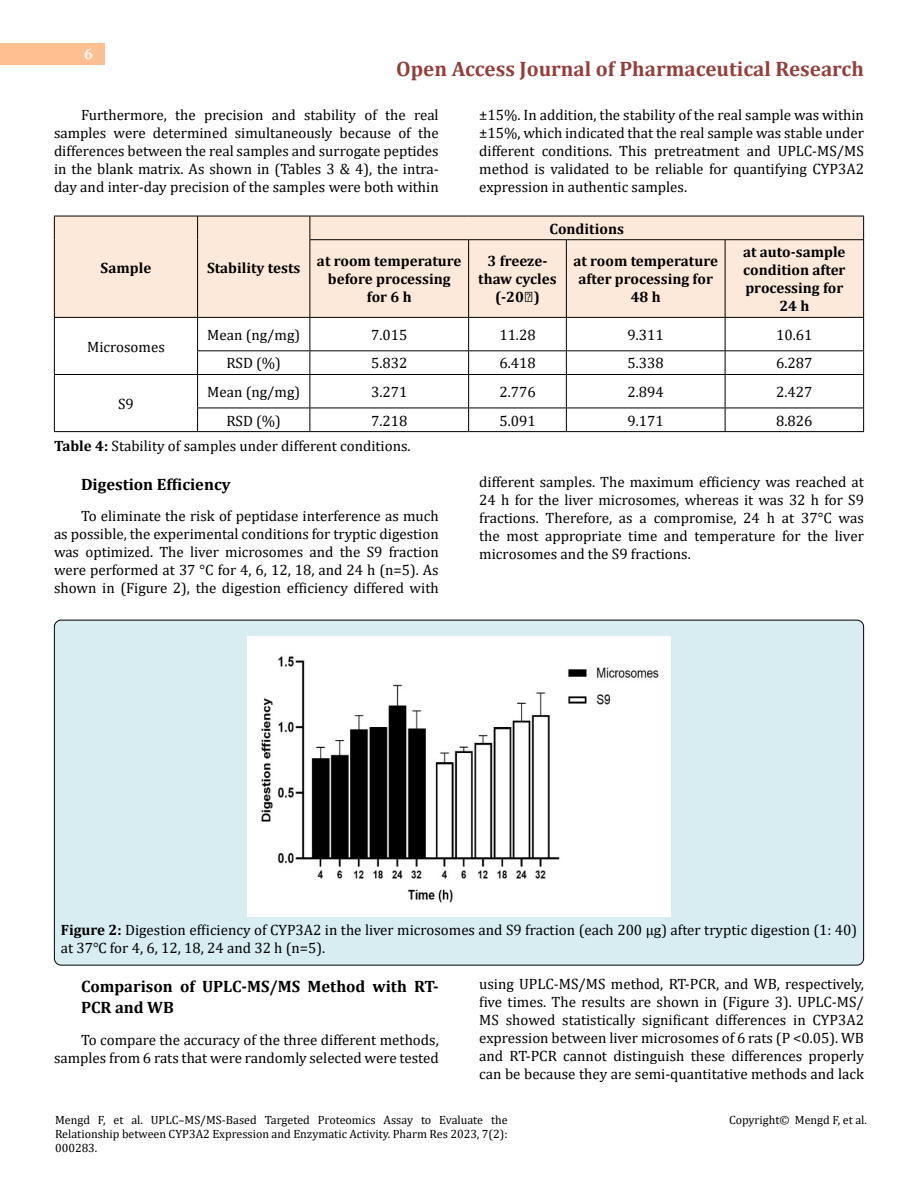
<style>
.page{position:relative;width:918px;height:1188px;background:#fff}
.page>*{position:absolute;margin:0;border:0;box-sizing:border-box;transform-origin:0 0}
.t1{font:700 21px "Cambria";color:#953f3c}
.t2{font:700 16.5px/21px "Cambria";color:#000}
.t3{font:15px/18px "Cambria";color:#000;text-align:justify}
.t4{font:700 15px/18px "Cambria";color:#000;text-align:center}
.t5{font:700 15px "Cambria";color:#fff}
.t6{font:12px/14.4px "Cambria";color:#000;text-align:justify}
.s1{font-weight:700}
</style>
<div class="page">
<div style="left:0;top:43px;width:105px;height:21px;background:#ffbf91"></div>
<div style="left:54px;top:620px;width:810px;height:345px;background:#d8edf2;border-radius:7px"></div>
<div style="left:55px;top:217px;width:808px;height:100px;background:#fde9d9"></div>
<hr style="left:54px;top:216px;width:144px;height:1px;background:#000">
<svg style="left:54px;top:216px;width:1px;height:24px"></svg>
<hr style="left:198px;top:216px;width:112px;height:1px;background:#000">
<svg style="left:197px;top:216px;width:1px;height:24px"></svg>
<hr style="left:54px;top:240px;width:1px;height:77px;background:#000">
<hr style="left:197px;top:240px;width:1px;height:77px;background:#000">
<hr style="left:310px;top:216px;width:159px;height:1px;background:#000">
<svg style="left:310px;top:216px;width:1px;height:23px"></svg>
<hr style="left:469px;top:216px;width:97px;height:1px;background:#000">
<hr style="left:566px;top:216px;width:159px;height:1px;background:#000">
<hr style="left:725px;top:216px;width:139px;height:1px;background:#000">
<svg style="left:863px;top:216px;width:1px;height:23px"></svg>
<hr style="left:310px;top:239px;width:159px;height:1px;background:#000">
<hr style="left:310px;top:240px;width:1px;height:77px;background:#000">
<hr style="left:469px;top:239px;width:97px;height:1px;background:#000">
<hr style="left:468px;top:240px;width:1px;height:77px;background:#000">
<hr style="left:566px;top:239px;width:159px;height:1px;background:#000">
<hr style="left:566px;top:240px;width:1px;height:77px;background:#000">
<hr style="left:725px;top:239px;width:139px;height:1px;background:#000">
<hr style="left:725px;top:240px;width:1px;height:77px;background:#000">
<hr style="left:863px;top:240px;width:1px;height:77px;background:#000">
<hr style="left:54px;top:317px;width:144px;height:1px;background:#000">
<hr style="left:54px;top:318px;width:1px;height:33px;background:#000">
<svg style="left:54px;top:351px;width:1px;height:23px"></svg>
<hr style="left:198px;top:317px;width:112px;height:1px;background:#000">
<hr style="left:197px;top:318px;width:1px;height:32px;background:#000">
<hr style="left:310px;top:317px;width:159px;height:1px;background:#000">
<hr style="left:310px;top:318px;width:1px;height:32px;background:#000">
<hr style="left:469px;top:317px;width:97px;height:1px;background:#000">
<hr style="left:468px;top:318px;width:1px;height:32px;background:#000">
<hr style="left:566px;top:317px;width:159px;height:1px;background:#000">
<hr style="left:566px;top:318px;width:1px;height:32px;background:#000">
<hr style="left:725px;top:317px;width:139px;height:1px;background:#000">
<hr style="left:725px;top:318px;width:1px;height:32px;background:#000">
<hr style="left:863px;top:318px;width:1px;height:32px;background:#000">
<hr style="left:197px;top:350px;width:113px;height:1px;background:#000">
<svg style="left:197px;top:351px;width:1px;height:23px"></svg>
<hr style="left:310px;top:350px;width:159px;height:1px;background:#000">
<svg style="left:310px;top:351px;width:1px;height:23px"></svg>
<hr style="left:469px;top:350px;width:97px;height:1px;background:#000">
<svg style="left:468px;top:351px;width:1px;height:23px"></svg>
<hr style="left:566px;top:350px;width:159px;height:1px;background:#000">
<svg style="left:566px;top:351px;width:1px;height:23px"></svg>
<hr style="left:725px;top:350px;width:139px;height:1px;background:#000">
<svg style="left:725px;top:351px;width:1px;height:23px"></svg>
<svg style="left:863px;top:351px;width:1px;height:23px"></svg>
<hr style="left:54px;top:374px;width:144px;height:1px;background:#000">
<hr style="left:54px;top:375px;width:1px;height:33px;background:#000">
<svg style="left:54px;top:408px;width:1px;height:23px"></svg>
<hr style="left:54px;top:431px;width:144px;height:1px;background:#000">
<hr style="left:198px;top:374px;width:112px;height:1px;background:#000">
<hr style="left:197px;top:375px;width:1px;height:33px;background:#000">
<hr style="left:310px;top:374px;width:159px;height:1px;background:#000">
<hr style="left:310px;top:375px;width:1px;height:33px;background:#000">
<hr style="left:469px;top:374px;width:97px;height:1px;background:#000">
<hr style="left:468px;top:375px;width:1px;height:33px;background:#000">
<hr style="left:566px;top:374px;width:159px;height:1px;background:#000">
<hr style="left:566px;top:375px;width:1px;height:33px;background:#000">
<hr style="left:725px;top:374px;width:139px;height:1px;background:#000">
<hr style="left:725px;top:375px;width:1px;height:33px;background:#000">
<hr style="left:863px;top:375px;width:1px;height:33px;background:#000">
<hr style="left:197px;top:408px;width:113px;height:1px;background:#000">
<svg style="left:197px;top:408px;width:1px;height:23px"></svg>
<hr style="left:310px;top:408px;width:159px;height:1px;background:#000">
<svg style="left:310px;top:408px;width:1px;height:23px"></svg>
<hr style="left:469px;top:408px;width:97px;height:1px;background:#000">
<svg style="left:468px;top:408px;width:1px;height:23px"></svg>
<hr style="left:566px;top:408px;width:159px;height:1px;background:#000">
<svg style="left:566px;top:408px;width:1px;height:23px"></svg>
<hr style="left:725px;top:408px;width:139px;height:1px;background:#000">
<svg style="left:725px;top:408px;width:1px;height:23px"></svg>
<svg style="left:863px;top:408px;width:1px;height:23px"></svg>
<hr style="left:198px;top:431px;width:112px;height:1px;background:#000">
<hr style="left:310px;top:431px;width:159px;height:1px;background:#000">
<hr style="left:469px;top:431px;width:97px;height:1px;background:#000">
<hr style="left:566px;top:431px;width:159px;height:1px;background:#000">
<hr style="left:725px;top:431px;width:139px;height:1px;background:#000">
<img style="left:247px;top:636px;width:424px;height:281px">
<p class="t5" style="left:84px;top:44px;width:10px">6</p>
<h1 class="t1" style="left:396px;top:54px;width:469px">Open Access Journal of Pharmaceutical Research</h1>
<p class="t3" style="left:54px;top:105px;width:386px;text-indent:27px">Furthermore, the precision and stability of the real samples were determined simultaneously because of the differences between the real samples and surrogate peptides in the blank matrix. As shown in (Tables 3 &amp; 4), the intra&shy;day and inter-day precision of the samples were both within</p>
<p class="t3" style="left:479px;top:105px;width:386px">±15%. In addition, the stability of the real sample was within ±15%, which indicated that the real sample was stable under different conditions. This pretreatment and UPLC-MS/MS method is validated to be reliable for quantifying CYP3A2 expression in authentic samples.</p>
<p class="t4" style="left:101px;top:258px;width:52px">Sample</p>
<p class="t4" style="left:207px;top:258px;width:95px">Stability tests</p>
<p class="t4" style="left:550px;top:219px;width:76px">Conditions</p>
<p class="t4" style="left:317px;top:252px;width:146px">at room temperature before processing for 6 h</p>
<p class="t4" style="left:478px;top:252px;width:80px">3 freeze&shy;thaw cycles (-20℃)</p>
<p class="t4" style="left:573px;top:252px;width:146px">at room temperature after processing for<br>48 h</p>
<p class="t4" style="left:743px;top:243px;width:104px">at auto-sample condition after processing for<br>24 h</p>
<p class="t3" style="left:87px;top:338px;width:79px">Microsomes</p>
<p class="t3" style="left:207px;top:326px;width:95px">Mean (ng/mg)</p>
<p class="t3" style="left:371px;top:326px;width:38px">7.015</p>
<p class="t3" style="left:499px;top:326px;width:38px">11.28</p>
<p class="t3" style="left:628px;top:326px;width:38px">9.311</p>
<p class="t3" style="left:776px;top:326px;width:38px">10.61</p>
<p class="t3" style="left:226px;top:354px;width:56px">RSD (%)</p>
<p class="t3" style="left:371px;top:354px;width:38px">5.832</p>
<p class="t3" style="left:499px;top:354px;width:38px">6.418</p>
<p class="t3" style="left:628px;top:354px;width:38px">5.338</p>
<p class="t3" style="left:776px;top:354px;width:38px">6.287</p>
<p class="t3" style="left:207px;top:383px;width:95px">Mean (ng/mg)</p>
<p class="t3" style="left:371px;top:383px;width:38px">3.271</p>
<p class="t3" style="left:499px;top:383px;width:38px">2.776</p>
<p class="t3" style="left:628px;top:383px;width:38px">2.894</p>
<p class="t3" style="left:776px;top:383px;width:38px">2.427</p>
<p class="t3" style="left:226px;top:411px;width:56px">RSD (%)</p>
<p class="t3" style="left:371px;top:411px;width:38px">7.218</p>
<p class="t3" style="left:499px;top:411px;width:38px">5.091</p>
<p class="t3" style="left:628px;top:411px;width:38px">9.171</p>
<p class="t3" style="left:776px;top:411px;width:38px">8.826</p>
<p class="t3" style="left:54px;top:437px;width:358px"><span class="s1">Table 4:</span> Stability of samples under different conditions.</p>
<p class="t2" style="left:81px;top:473px;width:151px">Digestion Efficiency</p>
<p class="t3" style="left:54px;top:507px;width:386px;text-indent:27px">To eliminate the risk of peptidase interference as much as possible, the experimental conditions for tryptic digestion was optimized. The liver microsomes and the S9 fraction were performed at 37 °C for 4, 6, 12, 18, and 24 h (n=5). As shown in (Figure 2), the digestion efficiency differed with</p>
<p class="t3" style="left:118px;top:395px;width:17px">S9</p>
<p class="t3" style="left:479px;top:473px;width:386px">different samples. The maximum efficiency was reached at 24 h for the liver microsomes, whereas it was 32 h for S9 fractions. Therefore, as a compromise, 24 h at 37°C was the most appropriate time and temperature for the liver microsomes and the S9 fractions.</p>
<p class="t3" style="left:61px;top:921px;width:798px"><span class="s1">Figure 2:</span> Digestion efficiency of CYP3A2 in the liver microsomes and S9 fraction (each 200 μg) after tryptic digestion (1: 40) at 37℃ for 4, 6, 12, 18, 24 and 32 h (n=5).</p>
<p class="t2" style="left:81px;top:976px;width:359px">Comparison of UPLC-MS/MS Method with RT-<br>PCR and WB</p>
<p class="t3" style="left:54px;top:1031px;width:386px;text-align:right">To compare the accuracy of the three different methods, samples from 6 rats that were randomly selected were tested</p>
<p class="t3" style="left:479px;top:975px;width:386px">using UPLC-MS/MS method, RT-PCR, and WB, respectively, five times. The results are shown in (Figure 3). UPLC-MS/ MS showed statistically significant differences in CYP3A2 expression between liver microsomes of 6 rats (P &lt;0.05). WB and RT-PCR cannot distinguish these differences properly can be because they are semi-quantitative methods and lack</p>
<p class="t6" style="left:55px;top:1112px;width:454px">Mengd F, et al. UPLC–MS/MS-Based Targeted Proteomics Assay to Evaluate the Relationship between CYP3A2 Expression and Enzymatic Activity. Pharm Res 2023, 7(2):<br>000283.</p>
<p class="t6" style="left:729px;top:1112px;width:139px">Copyright© Mengd F, et al.</p>
</div>
